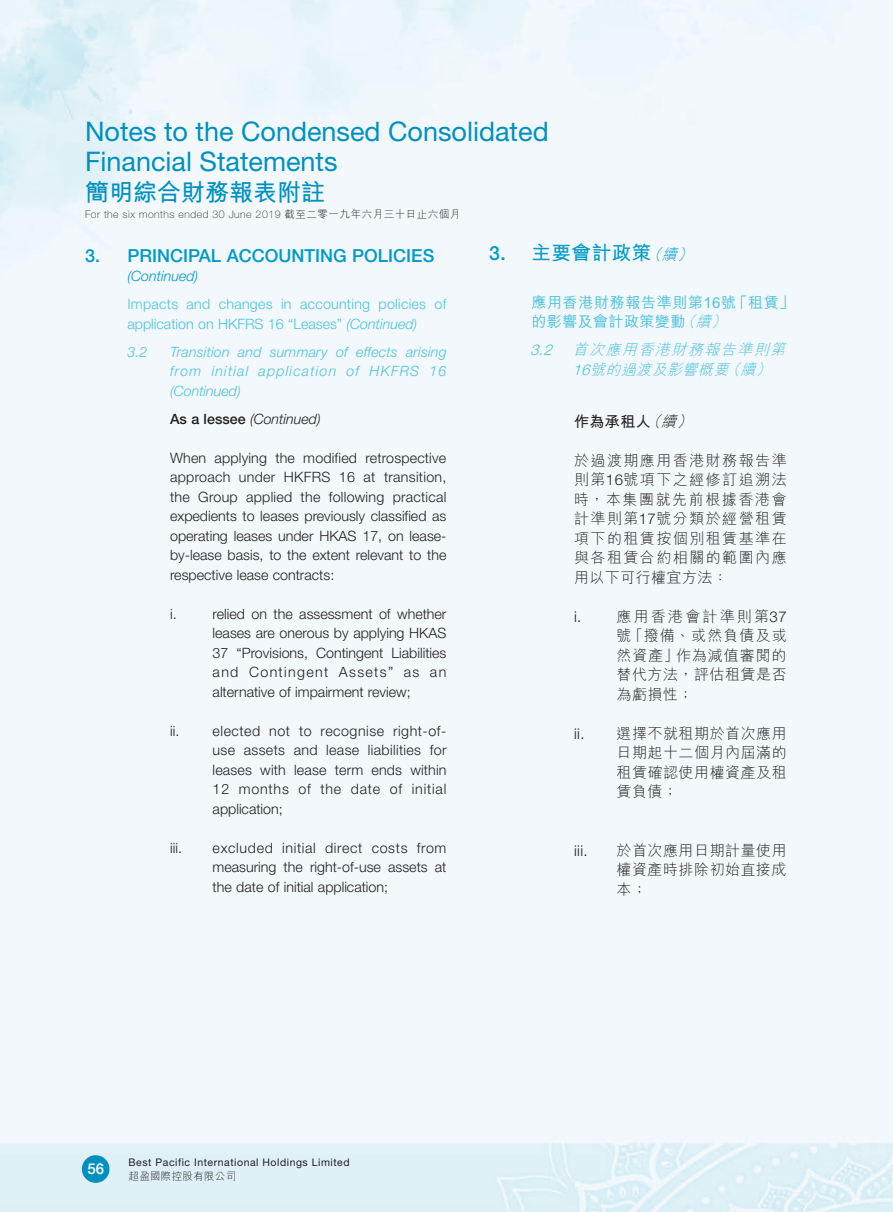
<style>
.page{position:relative;width:893px;height:1212px;background:#fff}
.page>*{position:absolute;margin:0;border:0;box-sizing:border-box;transform-origin:0 0}
.t1{font:27px/30px "Helvetica Neue LT Std";color:#0090be}
.t2{font:700 24px "M Hei HK";color:#0090be}
.t3{font:700 19.5px "M Hei HK";letter-spacing:.03em;color:#009bc5}
.t4{font:500 18px "Helvetica Neue LT Std";color:#009bc5}
.t5{font:300 15px/19.5px "M Hei HK";letter-spacing:.035em;color:#231f20;text-align:justify}
.t6{font:500 15px/19.5px "M Hei HK";letter-spacing:.03em;color:#4cc2dc}
.t7{font:italic 300 15px/19.5px "M Hei HK";color:#4cc2dc}
.t8{font:700 15px "M Hei HK";letter-spacing:.03em;color:#231f20}
.t9{font:300 15px "Helvetica Neue LT Std";color:#231f20}
.t10{font:500 15px "Helvetica Neue LT Std";color:#fff}
.t11{font:300 14.25px/19.5px "Helvetica Neue LT Std";color:#231f20;text-align:justify}
.t12{font:italic 300 14.25px/19.5px "Helvetica Neue LT Std";letter-spacing:.08em;color:#4cc2dc;text-align:justify}
.t13{font:300 14.25px/19.5px "Helvetica Neue LT Std";letter-spacing:.02em;color:#4cc2dc}
.t14{font:italic 300 14.25px "Helvetica Neue LT Std";color:#231f20}
.t15{font:italic 300 14.25px "Helvetica Neue LT Std";color:#009bc5}
.t16{font:100 10.5px "Helvetica Neue LT Std";letter-spacing:.05em;color:#231f20}
.t17{font:10.5px "Helvetica Neue LT Std";letter-spacing:.05em;color:#231f20}
.t18{font:300 10.5px "M Hei HK";letter-spacing:.03em;color:#231f20}
.s1{font-family:"M Hei HK";font-weight:300}
.s2{font-style:italic}
.s3{font-weight:500;font-style:normal}
.s4{font-family:"Helvetica Neue LT Std";font-weight:500}
.s5{font-weight:300;font-style:italic;font-size:15px}
.s6{font-weight:300;font-style:italic}
.s7{font-family:"Helvetica Neue LT Std"}
</style>
<div class="page">
<img style="left:0;top:0;width:892px;height:1212px">
<div style="left:82px;top:1155px;width:27px;height:28px;background:#0090be;border-radius:50%"></div>
<h1 class="t1" style="left:85px;top:117px;width:465px">Notes to the Condensed Consolidated<br>Financial Statements</h1>
<h2 class="t2" style="left:85px;top:174px;width:241px">簡明綜合財務報表附註</h2>
<p class="t16" style="left:85px;top:208px;width:377px">For the six months ended 30 June 2019 <span class="s1">截至二零一九年六月三十日止六個月</span></p>
<p class="t4" style="left:85px;top:244px;width:351px">3. PRINCIPAL ACCOUNTING POLICIES</p>
<p class="t15" style="left:128px;top:268px;width:72px">(Continued)</p>
<p class="t13" style="left:128px;top:294px;width:320px">Impacts and changes in accounting policies of application on HKFRS 16 “Leases” <span class="s2">(Continued)</span></p>
<p class="t12" style="left:128px;top:342px;width:21px">3.2</p>
<p class="t12" style="left:170px;top:342px;width:278px">Transition and summary of effects arising from initial application of HKFRS 16 (Continued)</p>
<p class="t14" style="left:170px;top:410px;width:152px"><span class="s3">As a lessee</span> (Continued)</p>
<p class="t11" style="left:170px;top:447px;width:278px">When applying the modified retrospective approach under HKFRS 16 at transition, the Group applied the following practical expedients to leases previously classified as operating leases under HKAS 17, on lease&shy;by-lease basis, to the extent relevant to the respective lease contracts:</p>
<p class="t11" style="left:170px;top:603px;width:8px">i.</p>
<p class="t11" style="left:213px;top:603px;width:235px">relied on the assessment of whether leases are onerous by applying HKAS 37 “Provisions, Contingent Liabilities and Contingent Assets” as an alternative of impairment review;</p>
<p class="t11" style="left:213px;top:720px;width:235px;text-indent:-43px">ii. elected not to recognise right-of&shy;use assets and lease liabilities for leases with lease term ends within 12 months of the date of initial application;</p>
<p class="t11" style="left:170px;top:837px;width:13px">iii.</p>
<p class="t11" style="left:213px;top:837px;width:235px">excluded initial direct costs from measuring the right-of-use assets at the date of initial application;</p>
<h3 class="t3" style="left:489px;top:239px;width:209px"><span class="s4">3.</span> 主要會計政策<span class="s5">（續）</span></h3>
<p class="t6" style="left:531px;top:291px;width:264px">應用香港財務報告準則第16號「租賃」的影響及會計政策變動<span class="s6">（續）</span></p>
<p class="t7" style="left:572px;top:340px;width:218px;text-indent:-43px"><span class="s7">3.2</span> 首次應用香港財務報告準則第<br><span class="s7">16</span>號的過渡及影響概要（續）</p>
<p class="t8" style="left:574px;top:410px;width:123px">作為承租人<span class="s6">（續）</span></p>
<p class="t5" style="left:574px;top:450px;width:214px">於過渡期應用香港財務報告準則第<span class="s7">16</span>號項下之經修訂追溯法時，本集團就先前根據香港會計準則第<span class="s7">17</span>號分類於經營租賃項下的租賃按個別租賃基準在與各租賃合約相關的範圍內應用以下可行權宜方法：</p>
<p class="t5" style="left:617px;top:606px;width:172px;text-indent:-43px"><span class="s7">i.</span> 應用香港會計準則第<span class="s7">37</span>號「撥備、或然負債及或然資產」作為減值審閱的替代方法，評估租賃是否為虧損性；</p>
<p class="t5" style="left:617px;top:723px;width:172px;text-indent:-43px"><span class="s7">ii.</span> 選擇不就租期於首次應用日期起十二個月內屆滿的租賃確認使用權資產及租賃負債；</p>
<p class="t9" style="left:574px;top:841px;width:15px">iii.</p>
<p class="t5" style="left:617px;top:840px;width:172px">於首次應用日期計量使用權資產時排除初始直接成本；</p>
<p class="t10" style="left:87px;top:1160px;width:18px">56</p>
<p class="t17" style="left:129px;top:1155px;width:222px">Best Pacific International Holdings Limited</p>
<p class="t18" style="left:129px;top:1170px;width:109px">超盈國際控股有限公司</p>
</div>
